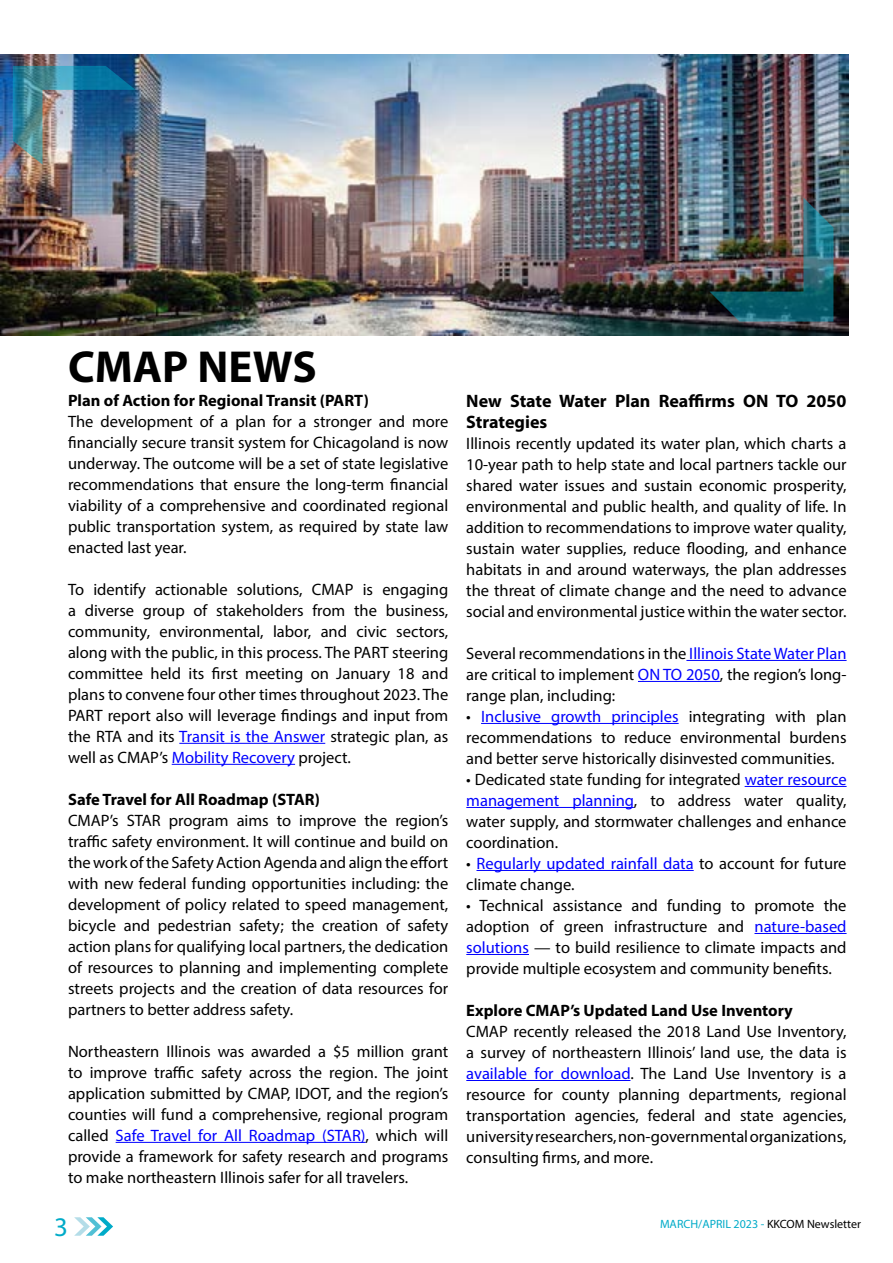
<style>
.page{position:relative;width:893px;height:1263px;background:#fff}
.page>*{position:absolute;margin:0;border:0;box-sizing:border-box;transform-origin:0 0}
.t1{font:700 45px "Myriad Pro";color:#000}
.t2{font:27px "Myriad Pro";color:#00abc8}
.t3{font:700 18px/21px "Myriad Pro";color:#000}
.t4{font:16.5px/21px "Myriad Pro";color:#000;text-align:justify}
.t5{font:700 16.5px "Myriad Pro";color:#000}
.t6{font:12px "Myriad Pro";color:#00abc8}
.s1{color:#00f}
.s2{color:#000}
</style>
<div class="page">
<svg style="left:74px;top:1217px;width:39px;height:19px"></svg>
<img style="left:0;top:54px;width:848px;height:281px">
<hr style="left:179px;top:743px;width:146px;height:1px;background:#00f">
<hr style="left:172px;top:764px;width:123px;height:1px;background:#00f">
<hr style="left:116px;top:1142px;width:250px;height:1px;background:#00f">
<hr style="left:686px;top:660px;width:161px;height:1px;background:#00f">
<hr style="left:638px;top:681px;width:82px;height:1px;background:#00f">
<hr style="left:481px;top:723px;width:198px;height:1px;background:#00f">
<hr style="left:745px;top:786px;width:102px;height:1px;background:#00f">
<hr style="left:466px;top:807px;width:168px;height:1px;background:#00f">
<hr style="left:476px;top:870px;width:218px;height:1px;background:#00f">
<hr style="left:754px;top:933px;width:93px;height:1px;background:#00f">
<hr style="left:466px;top:954px;width:63px;height:1px;background:#00f">
<hr style="left:466px;top:1080px;width:164px;height:1px;background:#00f">
<img style="left:709px;top:198px;width:124px;height:124px">
<img style="left:13px;top:66px;width:122px;height:99px">
<h1 class="t1" style="left:68px;top:337px;width:250px">CMAP NEWS</h1>
<p class="t5" style="left:68px;top:389px;width:302px">Plan of Action for Regional Transit (PART)</p>
<p class="t4" style="left:68px;top:410px;width:382px">The development of a plan for a stronger and more financially secure transit system for Chicagoland is now underway. The outcome will be a set of state legislative recommendations that ensure the long-term financial viability of a comprehensive and coordinated regional public transportation system, as required by state law enacted last year.</p>
<p class="t4" style="left:68px;top:578px;width:382px">To identify actionable solutions, CMAP is engaging a diverse group of stakeholders from the business, community, environmental, labor, and civic sectors, along with the public, in this process. The PART steering committee held its first meeting on January 18 and plans to convene four other times throughout 2023. The PART report also will leverage findings and input from the RTA and its <span class="s1">Transit is the Answer</span> strategic plan, as well as CMAP’s <span class="s1">Mobility Recovery</span> project.</p>
<p class="t5" style="left:68px;top:788px;width:253px">Safe Travel for All Roadmap (STAR)</p>
<p class="t4" style="left:68px;top:809px;width:382px">CMAP’s STAR program aims to improve the region’s traffic safety environment. It will continue and build on the work of the Safety Action Agenda and align the effort with new federal funding opportunities including: the development of policy related to speed management, bicycle and pedestrian safety; the creation of safety action plans for qualifying local partners, the dedication of resources to planning and implementing complete streets projects and the creation of data resources for partners to better address safety.</p>
<p class="t4" style="left:68px;top:1040px;width:382px">Northeastern Illinois was awarded a $5 million grant to improve traffic safety across the region. The joint application submitted by CMAP, IDOT, and the region’s counties will fund a comprehensive, regional program called <span class="s1">Safe Travel for All Roadmap (STAR)</span>, which will provide a framework for safety research and programs to make northeastern Illinois safer for all travelers.</p>
<h2 class="t2" style="left:54px;top:1210px;width:15px">3</h2>
<p class="t3" style="left:466px;top:390px;width:382px">New State Water Plan Reaffirms ON TO 2050<br>Strategies</p>
<p class="t4" style="left:466px;top:432px;width:382px">Illinois recently updated its water plan, which charts a 10-year path to help state and local partners tackle our shared water issues and sustain economic prosperity, environmental and public health, and quality of life. In addition to recommendations to improve water quality, sustain water supplies, reduce flooding, and enhance habitats in and around waterways, the plan addresses the threat of climate change and the need to advance social and environmental justice within the water sector.</p>
<p class="t4" style="left:466px;top:642px;width:382px">Several recommendations in the <span class="s1">Illinois State Water Plan </span>are critical to implement <span class="s1">ON TO 2050</span>, the region’s long&shy;range plan, including:</p>
<p class="t4" style="left:466px;top:705px;width:382px">• <span class="s1">Inclusive growth principles</span> integrating with plan recommendations to reduce environmental burdens and better serve historically disinvested communities.</p>
<p class="t4" style="left:466px;top:768px;width:382px">• Dedicated state funding for integrated <span class="s1">water resource management planning</span>, to address water quality, water supply, and stormwater challenges and enhance coordination.</p>
<p class="t4" style="left:466px;top:852px;width:382px">• <span class="s1">Regularly updated rainfall data</span> to account for future climate change.</p>
<p class="t4" style="left:466px;top:894px;width:382px">• Technical assistance and funding to promote the adoption of green infrastructure and <span class="s1">nature-based solutions</span> — to build resilience to climate impacts and provide multiple ecosystem and community benefits.</p>
<p class="t5" style="left:466px;top:999px;width:328px">Explore CMAP’s Updated Land Use Inventory</p>
<p class="t4" style="left:466px;top:1021px;width:382px">CMAP recently released the 2018 Land Use Inventory, a survey of northeastern Illinois’ land use, the data is <span class="s1">available for download</span>. The Land Use Inventory is a resource for county planning departments, regional transportation agencies, federal and state agencies, university researchers, non-governmental organizations, consulting firms, and more.</p>
<p class="t6" style="left:660px;top:1217px;width:202px">MARCH/APRIL 2023 - <span class="s2">KKCOM Newsletter</span></p>
</div>
